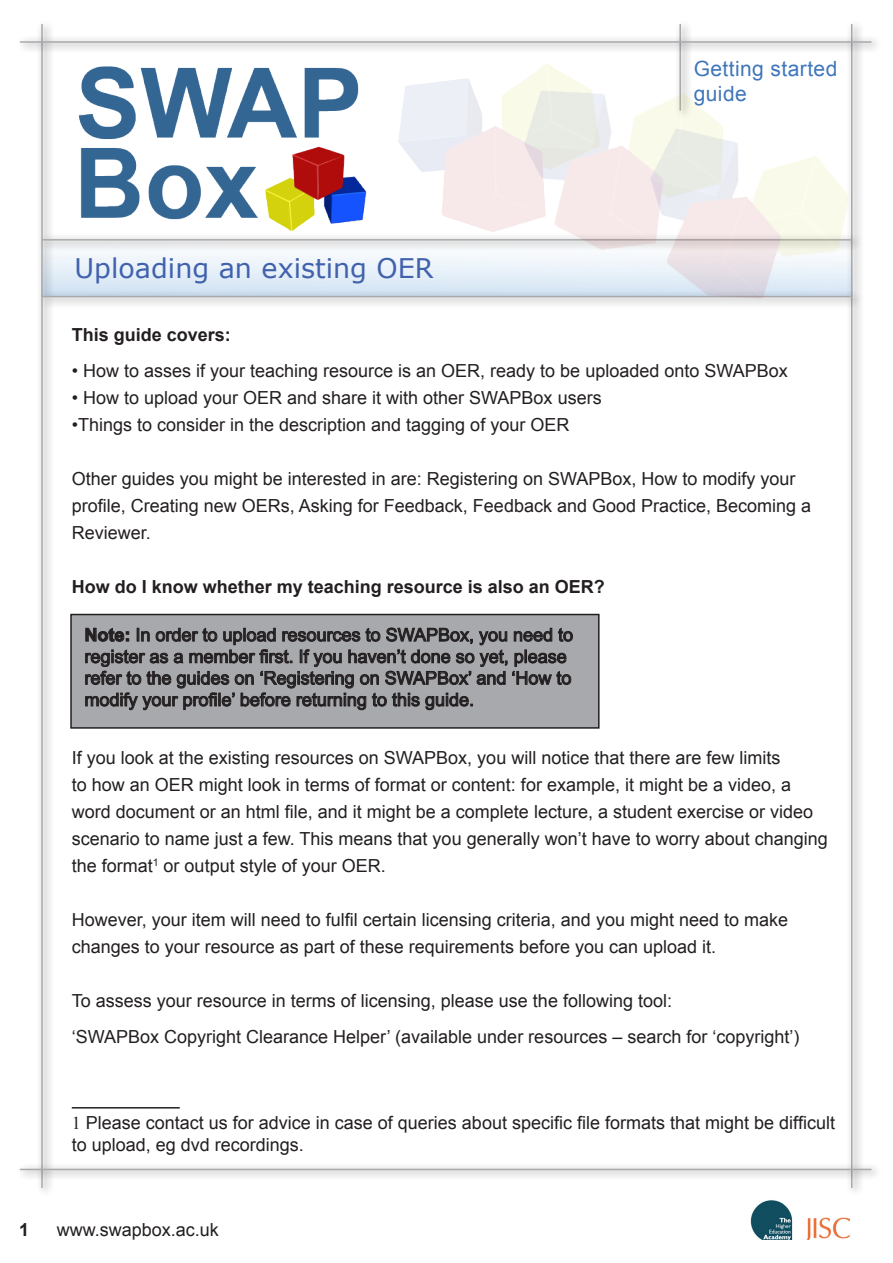
<style>
.page{position:relative;width:893px;height:1263px;background:#fff}
.page>*{position:absolute;margin:0;border:0;box-sizing:border-box;transform-origin:0 0}
.t1{font:27px "Verdana";color:#4161ad}
.t2{font:21px/25.2px "Arial";letter-spacing:.02em;color:#3f76ba}
.t3{font:18px/21.6px "Arial";color:#231f20}
.t4{font:700 18px "Arial";color:#231f20}
.s1{font-weight:700}
.s2{font-family:"Times New Roman"}
</style>
<div class="page">
<img style="left:750px;top:1200px;width:100px;height:40px">
<hr style="left:72px;top:1107px;width:108px;height:1px;background:#231f20">
<img style="left:78px;top:66px;width:289px;height:165px">
<div style="left:675px;top:18px;width:18px;height:101px;background:#231f20;opacity:.75"></div>
<hr style="left:679px;top:24px;width:2px;height:87px;background:#a8a9ad">
<div style="left:37px;top:18px;width:17px;height:1178px;background:#f0f0f0"></div>
<hr style="left:41px;top:24px;width:2px;height:1164px;background:#a8a9ad">
<div style="left:846px;top:18px;width:18px;height:1178px;background:#231f20;opacity:.75"></div>
<hr style="left:851px;top:24px;width:1px;height:1164px;background:#a8a9ad">
<div style="left:15px;top:35px;width:866px;height:18px;background:#f0f0f0"></div>
<hr style="left:20px;top:41px;width:851px;height:2px;background:#a8a9ad">
<div style="left:15px;top:1163px;width:866px;height:18px;background:#231f20;opacity:.75"></div>
<hr style="left:20px;top:1169px;width:851px;height:1px;background:#a8a9ad">
<div style="left:37px;top:233px;width:825px;height:18px;background:#231f20;opacity:.75"></div>
<hr style="left:42px;top:239px;width:810px;height:2px;background:#a8a9ad">
<div style="left:37px;top:290px;width:825px;height:18px;background:#231f20;opacity:.75"></div>
<hr style="left:42px;top:296px;width:810px;height:1px;background:#a8a9ad">
<img style="left:384px;top:78px;width:107px;height:170px">
<img style="left:491px;top:54px;width:202px;height:231px">
<img style="left:600px;top:89px;width:264px;height:261px">
<div style="left:71px;top:614px;width:528px;height:114px;background:#a8a9ad"></div>
<svg style="left:85px;top:627px;width:488px;height:83px"></svg>
<div style="left:70px;top:614px;width:530px;height:115px;border:2px solid #231f20"></div>
<p class="t1" style="left:75px;top:251px;width:361px">Uploading an existing OER</p>
<p class="t2" style="left:694px;top:56px;width:145px">Getting started guide</p>
<p class="t4" style="left:72px;top:323px;width:161px">This guide covers:</p>
<p class="t3" style="left:72px;top:360px;width:718px">• How to asses if your teaching resource is an OER, ready to be uploaded onto SWAPBox</p>
<p class="t3" style="left:72px;top:387px;width:531px">• How to upload your OER and share it with other SWAPBox users</p>
<p class="t3" style="left:72px;top:414px;width:499px">•Things to consider in the description and tagging of your OER</p>
<p class="t3" style="left:72px;top:468px;width:725px">Other guides you might be interested in are: Registering on SWAPBox, How to modify your</p>
<p class="t3" style="left:72px;top:495px;width:741px">profile, Creating new OERs, Asking for Feedback, Feedback and Good Practice, Becoming a</p>
<p class="t3" style="left:72px;top:522px;width:81px">Reviewer.</p>
<p class="t4" style="left:72px;top:575px;width:535px">How do I know whether my teaching resource is also an OER?</p>
<p class="t3" style="left:85px;top:624px;width:490px"><span class="s1">Note:</span> In order to upload resources to SWAPBox, you need to register as a member first. If you haven’t done so yet, please refer to the guides on ‘Registering on SWAPBox’ and ‘How to modify your profile’ before returning to this guide.</p>
<p class="t3" style="left:72px;top:747px;width:710px">If you look at the existing resources on SWAPBox, you will notice that there are few limits</p>
<p class="t3" style="left:72px;top:774px;width:721px">to how an OER might look in terms of format or content: for example, it might be a video, a</p>
<p class="t3" style="left:72px;top:801px;width:743px">word document or an html file, and it might be a complete lecture, a student exercise or video</p>
<p class="t3" style="left:72px;top:828px;width:758px">scenario to name just a few. This means that you generally won’t have to worry about changing</p>
<p class="t3" style="left:72px;top:855px;width:315px">the format<sup>1</sup> or output style of your OER.</p>
<p class="t3" style="left:72px;top:909px;width:718px">However, your item will need to fulfil certain licensing criteria, and you might need to make</p>
<p class="t3" style="left:72px;top:936px;width:646px">changes to your resource as part of these requirements before you can upload it.</p>
<p class="t3" style="left:72px;top:990px;width:602px">To assess your resource in terms of licensing, please use the following tool:</p>
<p class="t3" style="left:72px;top:1026px;width:729px">‘SWAPBox Copyright Clearance Helper’ (available under resources – search for ‘copyright’)</p>
<p class="t3" style="left:72px;top:1112px;width:765px"><span class="s2">1</span> Please contact us for advice in case of queries about specific file formats that might be difficult to upload, eg dvd recordings.</p>
<p class="t4" style="left:19px;top:1217px;width:12px">1</p>
<p class="t3" style="left:57px;top:1219px;width:164px">www.swapbox.ac.uk</p>
</div>
